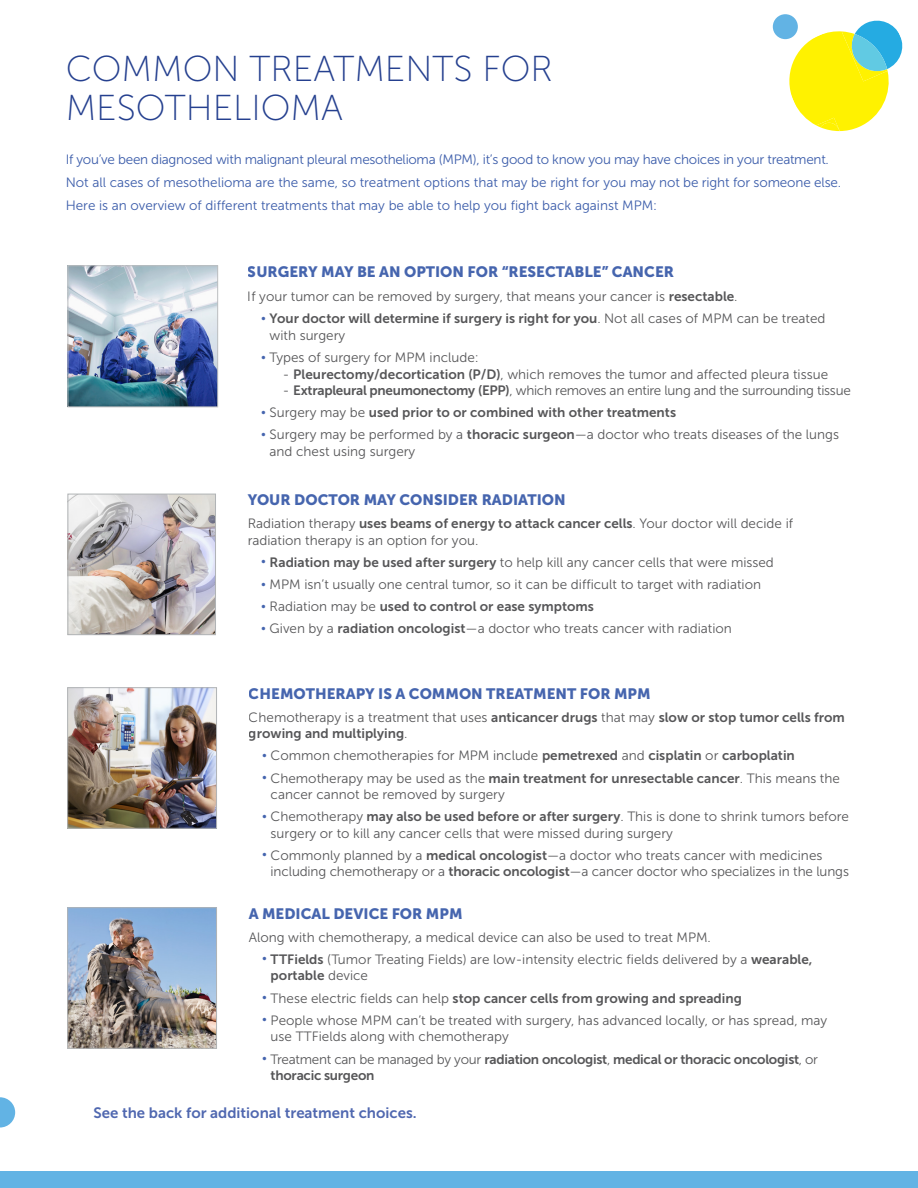
<style>
.page{position:relative;width:918px;height:1188px;background:#fff}
.page>*{position:absolute;margin:0;border:0;box-sizing:border-box;transform-origin:0 0}
.t1{font:36px/39px "Museo Sans 100";color:#25408f}
.t2{font:15px "Museo Sans 900";color:#3c5daa}
.t3{font:15px "Museo Sans 700";color:#5068b0}
.t4{font:13.5px/16.5px "Museo Sans 300";color:#4d4d4f}
.t5{font:13.5px/23.2px "Museo Sans 300";letter-spacing:-.005em;color:#3c5daa}
.t6{font:13.5px "Museo Sans 700";color:#4d4d4f}
.t7{font:13.5px/16.5px "Museo Sans 700";letter-spacing:-.02em;color:#4d4d4f}
.t8{font:13.5px "Museo Sans 300";letter-spacing:-.02em;color:#4d4d4f}
.s1{font-family:"Museo Sans 700"}
.s2{font-family:"Museo Sans 300";font-size:12px;color:#3c5daa}
.s3{font-family:"Museo Sans 300"}
.s4{font-size:12px;color:#3c5daa}
</style>
<div class="page">
<div style="left:0;top:1171px;width:918px;height:17px;background:#62b3e4"></div>
<div style="left:773px;top:14px;width:25px;height:25px;background:#62b3e4;border-radius:50%"></div>
<svg style="left:0;top:1097px;width:15px;height:31px"></svg>
<img style="left:69px;top:689px;width:146px;height:138px">
<div style="left:67px;top:687px;width:150px;height:142px;border:1px solid #b1b4b6"></div>
<img style="left:69px;top:909px;width:146px;height:138px">
<div style="left:67px;top:907px;width:150px;height:142px;border:1px solid #b1b4b6"></div>
<img style="left:70px;top:267px;width:146px;height:138px">
<div style="left:68px;top:265px;width:150px;height:142px;border:1px solid #bcbec0"></div>
<img style="left:70px;top:496px;width:144px;height:137px">
<div style="left:68px;top:494px;width:148px;height:141px;border:1px solid #b1b4b6"></div>
<svg style="left:784px;top:17px;width:119px;height:114px"></svg>
<h1 class="t1" style="left:66px;top:50px;width:489px">COMMON TREATMENTS FOR<br>MESOTHELIOMA</h1>
<p class="t5" style="left:66px;top:147px;width:777px">If you’ve been diagnosed with malignant pleural mesothelioma (MPM), it’s good to know you may have choices in your treatment.<br>Not all cases of mesothelioma are the same, so treatment options that may be right for you may not be right for someone else.<br>Here is an overview of different treatments that may be able to help you fight back against MPM:</p>
<p class="t2" style="left:248px;top:263px;width:428px">SURGERY MAY BE AN OPTION FOR “RESECTABLE” CANCER</p>
<p class="t4" style="left:248px;top:288px;width:491px">If your tumor can be removed by surgery, that means your cancer is <span class="s1">resectable</span>.</p>
<p class="t6" style="left:261px;top:311px;width:566px"><span class="s2">•</span> Your doctor will determine if surgery is right for you<span class="s3">. Not all cases of MPM can be treated</span></p>
<p class="t4" style="left:270px;top:327px;width:77px">with surgery</p>
<p class="t4" style="left:261px;top:349px;width:219px"><span class="s4">•</span> Types of surgery for MPM include:</p>
<p class="t4" style="left:283px;top:366px;width:547px">- <span class="s1">Pleurectomy/decortication (P/D)</span>, which removes the tumor and affected pleura tissue</p>
<p class="t8" style="left:283px;top:383px;width:569px">- <span class="s1">Extrapleural pneumonectomy (EPP)</span>, which removes an entire lung and the surrounding tissue</p>
<p class="t6" style="left:261px;top:405px;width:416px"><span class="s2">•</span> <span class="s3">Surgery may be</span> used prior to or combined with other treatments</p>
<p class="t4" style="left:270px;top:427px;width:571px;text-indent:-8px"><span class="s4">•</span> Surgery may be performed by a <span class="s1">thoracic surgeon</span>—a doctor who treats diseases of the lungs and chest using surgery</p>
<p class="t2" style="left:248px;top:491px;width:320px">YOUR DOCTOR MAY CONSIDER RADIATION</p>
<p class="t4" style="left:248px;top:515px;width:547px">Radiation therapy <span class="s1">uses beams of energy to attack cancer cells</span>. Your doctor will decide if radiation therapy is an option for you.</p>
<p class="t4" style="left:261px;top:554px;width:514px"><span class="s4">•</span> <span class="s1">Radiation may be used after surgery</span> to help kill any cancer cells that were missed</p>
<p class="t4" style="left:261px;top:576px;width:501px"><span class="s4">•</span> MPM isn’t usually one central tumor, so it can be difficult to target with radiation</p>
<p class="t6" style="left:261px;top:599px;width:334px"><span class="s2">•</span> <span class="s3">Radiation may be</span> used to control or ease symptoms</p>
<p class="t4" style="left:261px;top:621px;width:472px"><span class="s4">•</span> Given by a <span class="s1">radiation oncologist</span>—a doctor who treats cancer with radiation</p>
<p class="t2" style="left:249px;top:685px;width:403px">CHEMOTHERAPY IS A COMMON TREATMENT FOR MPM</p>
<p class="t4" style="left:249px;top:709px;width:598px">Chemotherapy is a treatment that uses <span class="s1">anticancer drugs</span> that may <span class="s1">slow or stop tumor cells from</span></p>
<p class="t6" style="left:249px;top:726px;width:160px">growing and multiplying<span class="s3">.</span></p>
<p class="t4" style="left:262px;top:748px;width:534px"><span class="s4">•</span> Common chemotherapies for MPM include <span class="s1">pemetrexed</span> and <span class="s1">cisplatin</span> or <span class="s1">carboplatin</span></p>
<p class="t4" style="left:271px;top:770px;width:571px;text-indent:-8px"><span class="s4">•</span> Chemotherapy may be used as the <span class="s1">main treatment for unresectable cancer</span>. This means the cancer cannot be removed by surgery</p>
<p class="t4" style="left:271px;top:809px;width:580px;text-indent:-8px"><span class="s4">•</span> Chemotherapy <span class="s1">may also be used before or after surgery</span>. This is done to shrink tumors before surgery or to kill any cancer cells that were missed during surgery</p>
<p class="t4" style="left:271px;top:847px;width:580px;text-indent:-8px"><span class="s4">•</span> Commonly planned by a <span class="s1">medical oncologist</span>—a doctor who treats cancer with medicines including chemotherapy or a <span class="s1">thoracic oncologist</span>—a cancer doctor who specializes in the lungs</p>
<p class="t2" style="left:249px;top:905px;width:215px">A MEDICAL DEVICE FOR MPM</p>
<p class="t4" style="left:249px;top:929px;width:464px">Along with chemotherapy, a medical device can also be used to treat MPM.</p>
<p class="t4" style="left:262px;top:951px;width:552px"><span class="s4">•</span> <span class="s1">TTFields</span> (Tumor Treating Fields) are low-intensity electric fields delivered by a <span class="s1">wearable,</span></p>
<p class="t6" style="left:271px;top:968px;width:99px">portable <span class="s3">device</span></p>
<p class="t6" style="left:262px;top:990px;width:481px"><span class="s2">•</span> <span class="s3">These electric fields can help</span> stop cancer cells from growing and spreading</p>
<p class="t4" style="left:271px;top:1012px;width:558px;text-indent:-8px"><span class="s4">•</span> People whose MPM can’t be treated with surgery, has advanced locally, or has spread, may use TTFields along with chemotherapy</p>
<p class="t7" style="left:271px;top:1051px;width:549px;text-indent:-8px"><span class="s2">•</span> <span class="s3">Treatment can be managed by your</span> radiation oncologist<span class="s3">,</span> medical or thoracic oncologist<span class="s3">, or </span>thoracic surgeon</p>
<p class="t3" style="left:94px;top:1104px;width:325px">See the back for additional treatment choices.</p>
</div>
